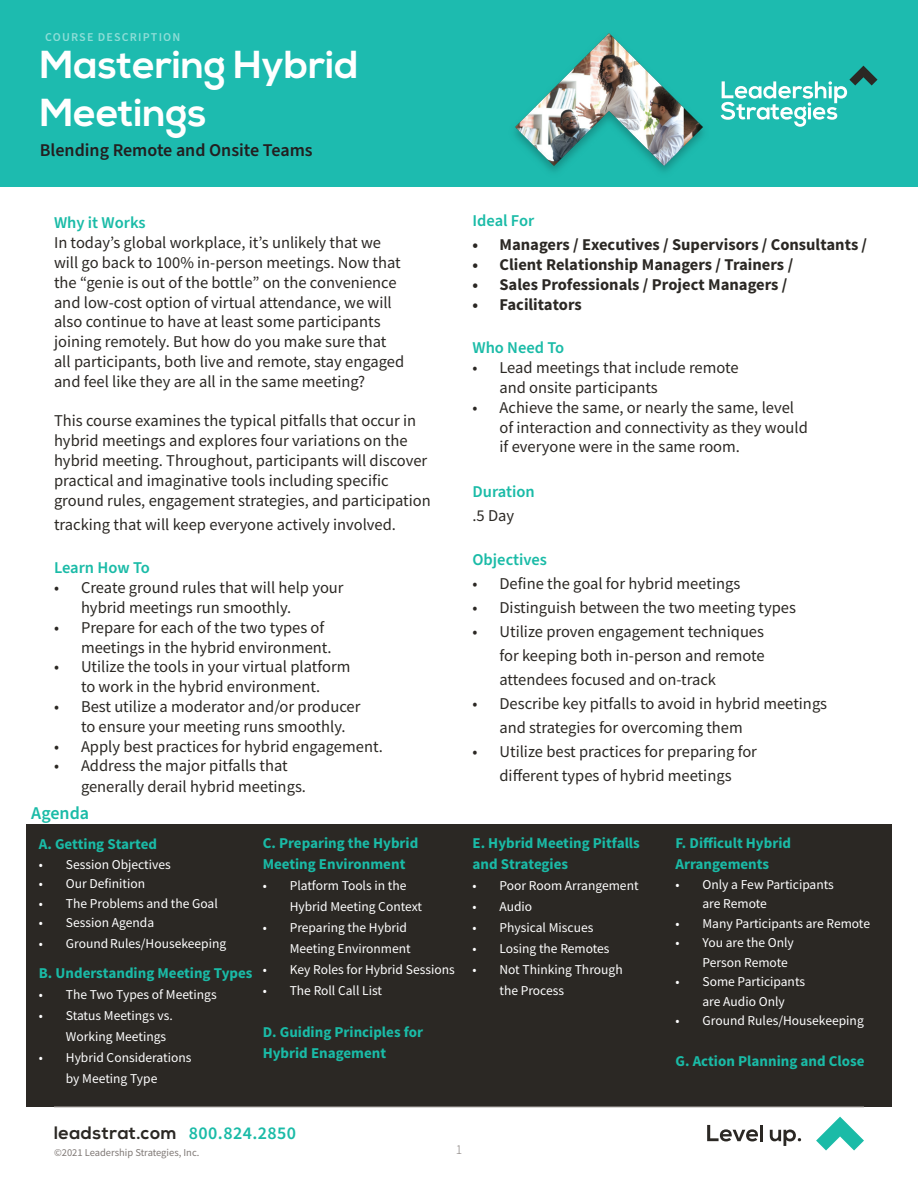
<style>
.page{position:relative;width:918px;height:1188px;background:#fff}
.page>*{position:absolute;margin:0;border:0;box-sizing:border-box;transform-origin:0 0}
.t1{font:700 39px/48px "Nexa";color:#fff}
.t2{font:600 18px "Source Sans Pro";color:#231f20}
.t3{font:600 18px "Source Sans Pro";letter-spacing:.025em;color:#1abba7}
.t4{font:700 18px "Nexa";letter-spacing:.025em;color:#2b2824}
.t5{font:16.5px/19.8px "Source Sans Pro";color:#2b2824}
.t6{font:700 16.5px "Source Sans Pro";color:#2b2824}
.t7{font:600 16.5px "Source Sans Pro";color:#1abba7}
.t8{font:700 15px/21px "Source Sans Pro";color:#1abba7}
.t9{font:13.5px/21px "Source Sans Pro";color:#fff}
.t10{font:300 13.5px "Source Sans Pro";color:#7e7774}
.t11{font:600 12px "Source Sans Pro";letter-spacing:.1em;color:#fff}
.t12{font:10.5px "Source Sans Pro";color:#7e7774}
</style>
<div class="page">
<div style="left:26px;top:824px;width:866px;height:283px;background:#2b2824"></div>
<svg style="left:816px;top:1117px;width:48px;height:33px"></svg>
<svg style="left:707px;top:1125px;width:51px;height:16px"></svg>
<hr style="left:760px;top:1125px;width:3px;height:16px;background:#2b2824">
<svg style="left:770px;top:1129px;width:31px;height:17px"></svg>
<hr style="left:54px;top:1107px;width:810px;height:1px;background:#b3aeac">
<div style="left:0;top:0;width:918px;height:187px;background:#1dbbaf"></div>
<svg style="left:721px;top:65px;width:157px;height:62px"></svg>
<img style="left:515px;top:33px;width:188px;height:139px">
<p class="t11" style="left:45px;top:29px;width:137px">COURSE DESCRIPTION</p>
<p class="t1" style="left:40px;top:42px;width:320px">Mastering Hybrid<br>Meetings</p>
<p class="t2" style="left:40px;top:138px;width:274px">Blending Remote and Onsite Teams</p>
<p class="t7" style="left:54px;top:212px;width:93px">Why it Works</p>
<p class="t5" style="left:54px;top:233px;width:352px">In today’s global workplace, it’s unlikely that we will go back to 100% in-person meetings. Now that the “genie is out of the bottle” on the convenience and low-cost option of virtual attendance, we will also continue to have at least some participants joining remotely. But how do you make sure that all participants, both live and remote, stay engaged and feel like they are all in the same meeting?</p>
<p class="t5" style="left:54px;top:411px;width:378px">This course examines the typical pitfalls that occur in hybrid meetings and explores four variations on the hybrid meeting. Throughout, participants will discover practical and imaginative tools including specific ground rules, engagement strategies, and participation</p>
<p class="t5" style="left:54px;top:514px;width:344px">tracking that will keep everyone actively involved.</p>
<p class="t7" style="left:54px;top:557px;width:97px">Learn How To</p>
<p class="t5" style="left:81px;top:578px;width:264px;text-indent:-27px">• Create ground rules that will help your hybrid meetings run smoothly.</p>
<p class="t5" style="left:81px;top:617px;width:252px;text-indent:-27px">• Prepare for each of the two types of meetings in the hybrid environment.</p>
<p class="t5" style="left:54px;top:657px;width:298px;text-align:center">• Utilize the tools in your virtual platform to work in the hybrid environment.</p>
<p class="t5" style="left:81px;top:697px;width:281px;text-indent:-27px">• Best utilize a moderator and/or producer to ensure your meeting runs smoothly.</p>
<p class="t5" style="left:54px;top:736px;width:330px">• Apply best practices for hybrid engagement.</p>
<p class="t5" style="left:81px;top:755px;width:227px;line-height:21px;text-indent:-27px">• Address the major pitfalls that generally derail hybrid meetings.</p>
<p class="t3" style="left:31px;top:801px;width:59px">Agenda</p>
<p class="t8" style="left:39px;top:834px;width:120px">A. Getting Started</p>
<p class="t9" style="left:39px;top:854px;width:133px">• Session Objectives</p>
<p class="t9" style="left:39px;top:873px;width:108px">• Our Definition</p>
<p class="t9" style="left:39px;top:893px;width:181px">• The Problems and the Goal</p>
<p class="t9" style="left:39px;top:912px;width:117px">• Session Agenda</p>
<p class="t9" style="left:39px;top:933px;width:189px">• Ground Rules/Housekeeping</p>
<p class="t8" style="left:39px;top:963px;width:215px">B. Understanding Meeting Types</p>
<p class="t9" style="left:39px;top:984px;width:179px">• The Two Types of Meetings</p>
<p class="t9" style="left:66px;top:1005px;width:108px;text-indent:-27px">• Status Meetings vs.<br>Working Meetings</p>
<p class="t9" style="left:39px;top:1047px;width:154px;text-align:center">• Hybrid Considerations by Meeting Type</p>
<p class="t8" style="left:263px;top:833px;width:157px">C. Preparing the Hybrid<br>Meeting Environment</p>
<p class="t9" style="left:290px;top:875px;width:134px;text-indent:-27px">• Platform Tools in the<br>Hybrid Meeting Context</p>
<p class="t9" style="left:263px;top:917px;width:150px;text-align:right">• Preparing the Hybrid<br>Meeting Environment</p>
<p class="t9" style="left:263px;top:959px;width:194px">• Key Roles for Hybrid Sessions</p>
<p class="t9" style="left:263px;top:980px;width:121px">• The Roll Call List</p>
<p class="t8" style="left:263px;top:1022px;width:162px">D. Guiding Principles for<br>Hybrid Enagement</p>
<p class="t7" style="left:472px;top:210px;width:63px">Ideal For</p>
<p class="t6" style="left:472px;top:234px;width:396px">• Managers / Executives / Supervisors / Consultants /</p>
<p class="t6" style="left:472px;top:254px;width:322px">• Client Relationship Managers / Trainers /</p>
<p class="t6" style="left:472px;top:274px;width:317px">• Sales Professionals / Project Managers /</p>
<p class="t6" style="left:472px;top:293px;width:111px">• Facilitators</p>
<p class="t7" style="left:472px;top:337px;width:93px">Who Need To</p>
<p class="t5" style="left:500px;top:358px;width:241px;text-indent:-27px">• Lead meetings that include remote and onsite participants</p>
<p class="t5" style="left:500px;top:397px;width:310px;text-indent:-27px">• Achieve the same, or nearly the same, level of interaction and connectivity as they would if everyone were in the same room.</p>
<p class="t7" style="left:472px;top:481px;width:64px">Duration</p>
<p class="t5" style="left:472px;top:506px;width:43px">.5 Day</p>
<p class="t7" style="left:472px;top:549px;width:76px">Objectives</p>
<p class="t5" style="left:472px;top:574px;width:269px">• Define the goal for hybrid meetings</p>
<p class="t5" style="left:472px;top:598px;width:325px">• Distinguish between the two meeting types</p>
<p class="t5" style="left:500px;top:620px;width:267px;line-height:24px;text-align:justify;text-indent:-27px">• Utilize proven engagement techniques for keeping both in-person and remote attendees focused and on-track</p>
<p class="t5" style="left:500px;top:692px;width:329px;line-height:24px;text-indent:-27px">• Describe key pitfalls to avoid in hybrid meetings and strategies for overcoming them</p>
<p class="t5" style="left:472px;top:740px;width:286px;line-height:24px;text-align:center">• Utilize best practices for preparing for different types of hybrid meetings</p>
<p class="t8" style="left:472px;top:833px;width:169px">E. Hybrid Meeting Pitfalls and Strategies</p>
<p class="t9" style="left:472px;top:875px;width:168px">• Poor Room Arrangement</p>
<p class="t9" style="left:472px;top:896px;width:61px">• Audio</p>
<p class="t9" style="left:472px;top:917px;width:122px">• Physical Miscues</p>
<p class="t9" style="left:472px;top:938px;width:139px">• Losing the Remotes</p>
<p class="t9" style="left:500px;top:959px;width:125px;text-indent:-27px">• Not Thinking Through the Process</p>
<p class="t8" style="left:676px;top:833px;width:117px">F. Difficult Hybrid<br>Arrangements</p>
<p class="t9" style="left:703px;top:874px;width:133px;line-height:19.5px;text-indent:-27px">• Only a Few Participants are Remote</p>
<p class="t9" style="left:676px;top:912px;width:196px">• Many Participants are Remote</p>
<p class="t9" style="left:703px;top:933px;width:93px;line-height:19.5px;text-indent:-27px">• You are the Only<br>Person Remote</p>
<p class="t9" style="left:676px;top:972px;width:131px;line-height:19.5px;text-align:center">• Some Participants are Audio Only</p>
<p class="t9" style="left:676px;top:1010px;width:190px">• Ground Rules/Housekeeping</p>
<p class="t8" style="left:676px;top:1051px;width:190px">G. Action Planning and Close</p>
<p class="t4" style="left:54px;top:1123px;width:125px">leadstrat.com</p>
<p class="t3" style="left:189px;top:1121px;width:109px">800.824.2850</p>
<p class="t12" style="left:54px;top:1146px;width:147px">©2021 Leadership Strategies, Inc.</p>
<p class="t10" style="left:456px;top:1142px;width:8px">1</p>
</div>
